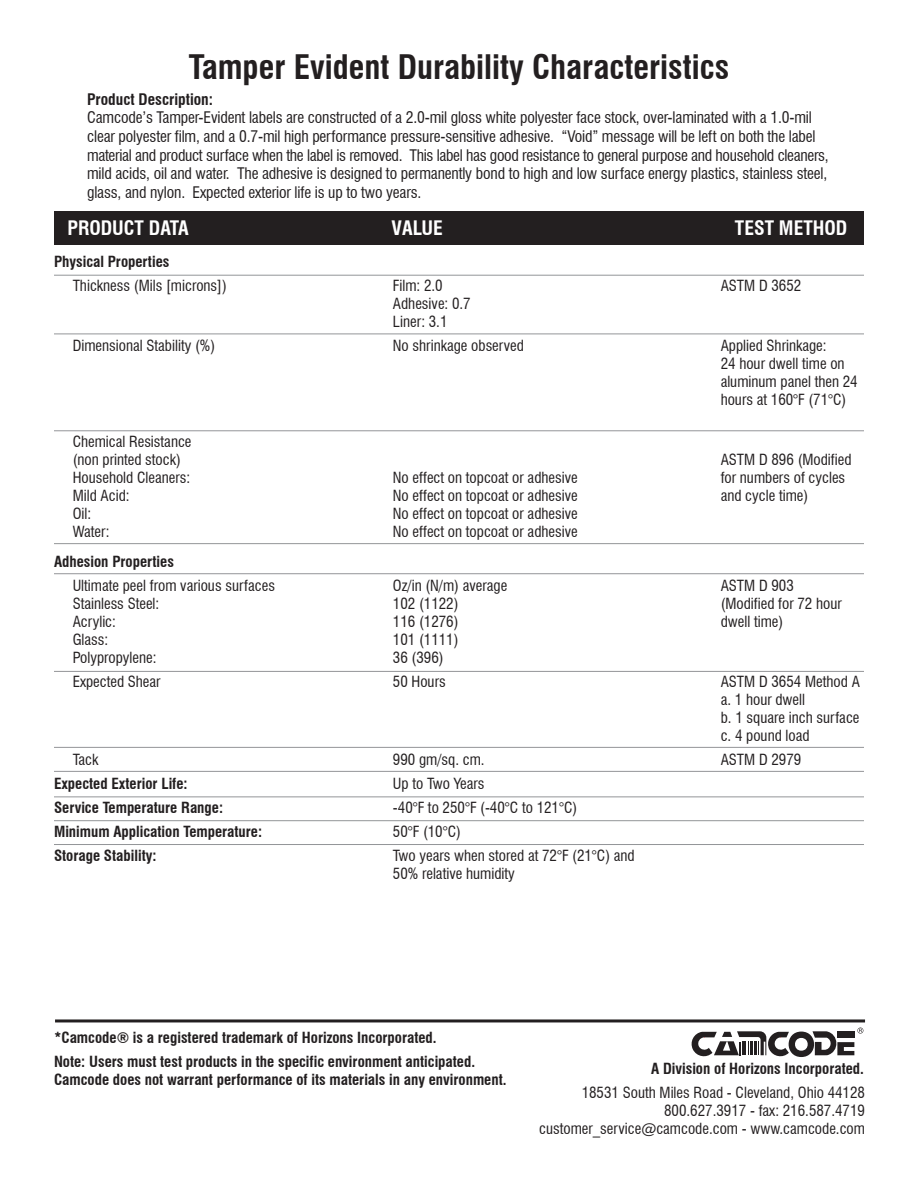
<style>
.page{position:relative;width:918px;height:1188px;background:#fff}
.page>*{position:absolute;margin:0;border:0;box-sizing:border-box;transform-origin:0 0}
.t1{font:700 condensed 33px "Swiss 721 BT";color:#231f20}
.t2{font:700 condensed 19.5px "Swiss 721 BT";color:#fff}
.t3{font:condensed 15.6px/18.8px "Swiss 721 BT";letter-spacing:-.01em;color:#231f20}
.t4{font:700 condensed 15.6px "Swiss 721 BT";color:#231f20}
.t5{font:condensed 15px "Swiss 721 BT";color:#231f20}
.t6{font:700 condensed 15px "Swiss 721 BT";color:#231f20}
</style>
<div class="page">
<div style="left:54px;top:211px;width:810px;height:34px;background:#231f20"></div>
<hr style="left:54px;top:275px;width:810px;height:1px;background:#939598">
<hr style="left:54px;top:334px;width:810px;height:1px;background:#939598">
<hr style="left:54px;top:430px;width:810px;height:1px;background:#939598">
<hr style="left:54px;top:543px;width:810px;height:1px;background:#939598">
<hr style="left:54px;top:573px;width:810px;height:1px;background:#939598">
<hr style="left:54px;top:671px;width:810px;height:1px;background:#939598">
<hr style="left:54px;top:747px;width:810px;height:1px;background:#939598">
<hr style="left:54px;top:771px;width:810px;height:1px;background:#939598">
<hr style="left:54px;top:796px;width:810px;height:1px;background:#939598">
<hr style="left:54px;top:820px;width:810px;height:1px;background:#939598">
<hr style="left:54px;top:844px;width:810px;height:1px;background:#939598">
<svg style="left:692px;top:1028px;width:171px;height:29px"></svg>
<hr style="left:55px;top:1019px;width:810px;height:3px;background:#231f20">
<p class="t1" style="left:189px;top:47px;width:542px">Tamper Evident Durability Characteristics</p>
<p class="t4" style="left:87px;top:90px;width:128px">Product Description:</p>
<p class="t3" style="left:87px;top:108px;width:743px">Camcode’s Tamper-Evident labels are constructed of a 2.0-mil gloss white polyester face stock, over-laminated with a 1.0-mil clear polyester film, and a 0.7-mil high performance pressure-sensitive adhesive. “Void” message will be left on both the label material and product surface when the label is removed. This label has good resistance to general purpose and household cleaners, mild acids, oil and water. The adhesive is designed to permanently bond to high and low surface energy plastics, stainless steel, glass, and nylon. Expected exterior life is up to two years.</p>
<p class="t2" style="left:68px;top:216px;width:123px">PRODUCT DATA</p>
<p class="t2" style="left:391px;top:216px;width:53px">VALUE</p>
<p class="t2" style="left:735px;top:216px;width:114px">TEST METHOD</p>
<p class="t6" style="left:54px;top:253px;width:117px">Physical Properties</p>
<p class="t5" style="left:73px;top:277px;width:156px">Thickness (Mils [microns])</p>
<p class="t5" style="left:393px;top:277px;width:51px">Film: 2.0</p>
<p class="t5" style="left:721px;top:277px;width:82px">ASTM D 3652</p>
<p class="t5" style="left:393px;top:295px;width:79px">Adhesive: 0.7</p>
<p class="t5" style="left:393px;top:313px;width:56px">Liner: 3.1</p>
<p class="t5" style="left:73px;top:337px;width:144px">Dimensional Stability (%)</p>
<p class="t5" style="left:393px;top:337px;width:133px">No shrinkage observed</p>
<p class="t5" style="left:721px;top:337px;width:107px">Applied Shrinkage:</p>
<p class="t5" style="left:721px;top:355px;width:125px">24 hour dwell time on</p>
<p class="t5" style="left:721px;top:373px;width:139px">aluminum panel then 24</p>
<p class="t5" style="left:721px;top:391px;width:127px">hours at 160°F (71°C)</p>
<p class="t5" style="left:73px;top:433px;width:120px">Chemical Resistance</p>
<p class="t5" style="left:73px;top:451px;width:110px">(non printed stock)</p>
<p class="t5" style="left:721px;top:451px;width:132px">ASTM D 896 (Modified</p>
<p class="t5" style="left:73px;top:469px;width:119px">Household Cleaners:</p>
<p class="t5" style="left:393px;top:469px;width:186px">No effect on topcoat or adhesive</p>
<p class="t5" style="left:721px;top:469px;width:126px">for numbers of cycles</p>
<p class="t5" style="left:73px;top:487px;width:58px">Mild Acid:</p>
<p class="t5" style="left:393px;top:487px;width:186px">No effect on topcoat or adhesive</p>
<p class="t5" style="left:721px;top:487px;width:89px">and cycle time)</p>
<p class="t5" style="left:73px;top:505px;width:20px">Oil:</p>
<p class="t5" style="left:393px;top:505px;width:186px">No effect on topcoat or adhesive</p>
<p class="t5" style="left:73px;top:523px;width:38px">Water:</p>
<p class="t5" style="left:393px;top:523px;width:186px">No effect on topcoat or adhesive</p>
<p class="t6" style="left:54px;top:553px;width:121px">Adhesion Properties</p>
<p class="t5" style="left:73px;top:577px;width:204px">Ultimate peel from various surfaces</p>
<p class="t5" style="left:393px;top:577px;width:116px">Oz/in (N/m) average</p>
<p class="t5" style="left:721px;top:577px;width:75px">ASTM D 903</p>
<p class="t5" style="left:73px;top:595px;width:88px">Stainless Steel:</p>
<p class="t5" style="left:393px;top:595px;width:67px">102 (1122)</p>
<p class="t5" style="left:721px;top:595px;width:123px">(Modified for 72 hour</p>
<p class="t5" style="left:73px;top:613px;width:45px">Acrylic:</p>
<p class="t5" style="left:393px;top:613px;width:67px">116 (1276)</p>
<p class="t5" style="left:721px;top:613px;width:64px">dwell time)</p>
<p class="t5" style="left:73px;top:631px;width:37px">Glass:</p>
<p class="t5" style="left:393px;top:631px;width:67px">101 (1111)</p>
<p class="t5" style="left:73px;top:649px;width:85px">Polypropylene:</p>
<p class="t5" style="left:393px;top:649px;width:52px">36 (396)</p>
<p class="t5" style="left:73px;top:673px;width:89px">Expected Shear</p>
<p class="t5" style="left:393px;top:673px;width:54px">50 Hours</p>
<p class="t5" style="left:721px;top:673px;width:141px">ASTM D 3654 Method A</p>
<p class="t5" style="left:721px;top:691px;width:86px">a. 1 hour dwell</p>
<p class="t5" style="left:721px;top:709px;width:140px">b. 1 square inch surface</p>
<p class="t5" style="left:721px;top:727px;width:90px">c. 4 pound load</p>
<p class="t5" style="left:73px;top:751px;width:27px">Tack</p>
<p class="t5" style="left:393px;top:751px;width:93px">990 gm/sq. cm.</p>
<p class="t5" style="left:721px;top:751px;width:82px">ASTM D 2979</p>
<p class="t6" style="left:54px;top:775px;width:135px">Expected Exterior Life:</p>
<p class="t5" style="left:393px;top:775px;width:93px">Up to Two Years</p>
<p class="t6" style="left:54px;top:799px;width:171px">Service Temperature Range:</p>
<p class="t5" style="left:393px;top:799px;width:186px">-40°F to 250°F (-40°C to 121°C)</p>
<p class="t6" style="left:54px;top:823px;width:210px">Minimum Application Temperature:</p>
<p class="t5" style="left:393px;top:823px;width:70px">50°F (10°C)</p>
<p class="t6" style="left:54px;top:847px;width:104px">Storage Stability:</p>
<p class="t5" style="left:393px;top:847px;width:243px">Two years when stored at 72°F (21°C) and</p>
<p class="t5" style="left:393px;top:865px;width:123px">50% relative humidity</p>
<p class="t6" style="left:54px;top:1029px;width:384px">*Camcode® is a registered trademark of Horizons Incorporated.</p>
<p class="t6" style="left:54px;top:1053px;width:423px">Note: Users must test products in the specific environment anticipated.</p>
<p class="t6" style="left:54px;top:1071px;width:454px">Camcode does not warrant performance of its materials in any environment.</p>
<p class="t6" style="left:651px;top:1060px;width:214px">A Division of Horizons Incorporated.</p>
<p class="t5" style="left:582px;top:1083px;width:285px">18531 South Miles Road - Cleveland, Ohio 44128</p>
<p class="t5" style="left:664px;top:1101px;width:202px">800.627.3917 - fax: 216.587.4719</p>
<p class="t5" style="left:539px;top:1119px;width:327px">customer_service@camcode.com - www.camcode.com</p>
</div>
